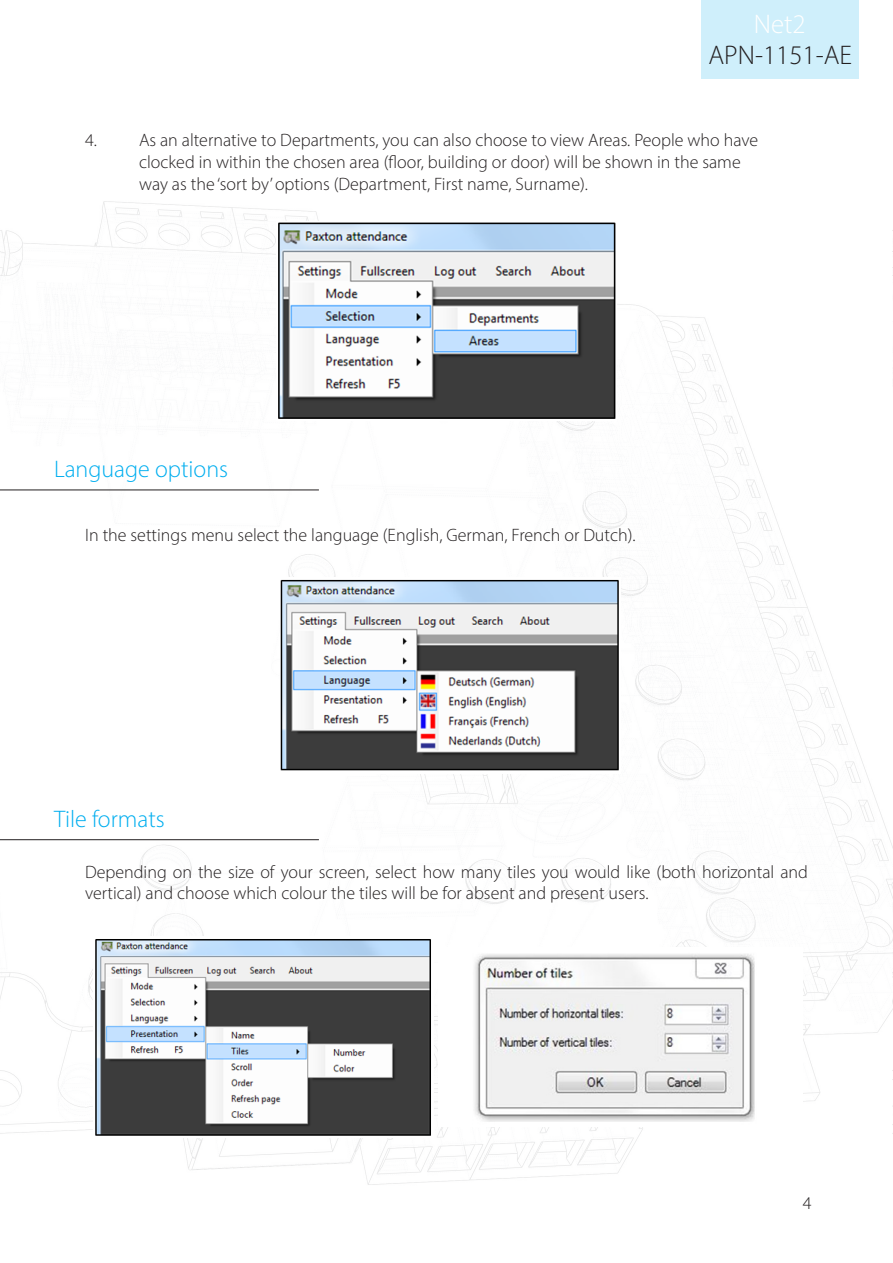
<style>
.page{position:relative;width:893px;height:1263px;background:#fff}
.page>*{position:absolute;margin:0;border:0;box-sizing:border-box;transform-origin:0 0}
.t1{font:300 27px "Myriad Pro";color:#231f20}
.t2{font:300 27px "Myriad Pro";color:#fff}
.Section_title{font:300 24px "Myriad Pro";color:#00aeef}
.Text{font:300 18px/21.6px "Myriad Pro";color:#231f20}
</style>
<div class="page">
<img style="left:0;top:201px;width:893px;height:984px">
<div style="left:702px;top:0;width:157px;height:79px;background:#cfeffb"></div>
<img style="left:276px;top:221px;width:341px;height:200px">
<hr style="left:0;top:490px;width:319px;height:1px;background:#231f20">
<hr style="left:0;top:839px;width:319px;height:1px;background:#231f20">
<img style="left:281px;top:578px;width:340px;height:196px">
<img style="left:439px;top:948px;width:364px;height:179px">
<img style="left:94px;top:937px;width:340px;height:201px">
<h1 class="t2" style="left:754px;top:8px;width:53px">Net2</h1>
<h1 class="t1" style="left:708px;top:39px;width:145px">APN-1151-AE</h1>
<p class="Text" style="left:139px;top:130px;width:621px;text-indent:-54px">4. As an alternative to Departments, you can also choose to view Areas. People who have clocked in within the chosen area (floor, building or door) will be shown in the same way as the ‘sort by’ options (Department, First name, Surname).</p>
<p class="Section_title" style="left:54px;top:455px;width:176px">Language options</p>
<p class="Text" style="left:85px;top:524px;width:552px">In the settings menu select the language (English, German, French or Dutch).</p>
<p class="Section_title" style="left:54px;top:804px;width:112px">Tile formats</p>
<p class="Text" style="left:85px;top:861px;width:724px">Depending on the size of your screen, select how many tiles you would like (both horizontal and vertical) and choose which colour the tiles will be for absent and present users.</p>
<p class="Text" style="left:803px;top:1192px;width:10px">4</p>
</div>
